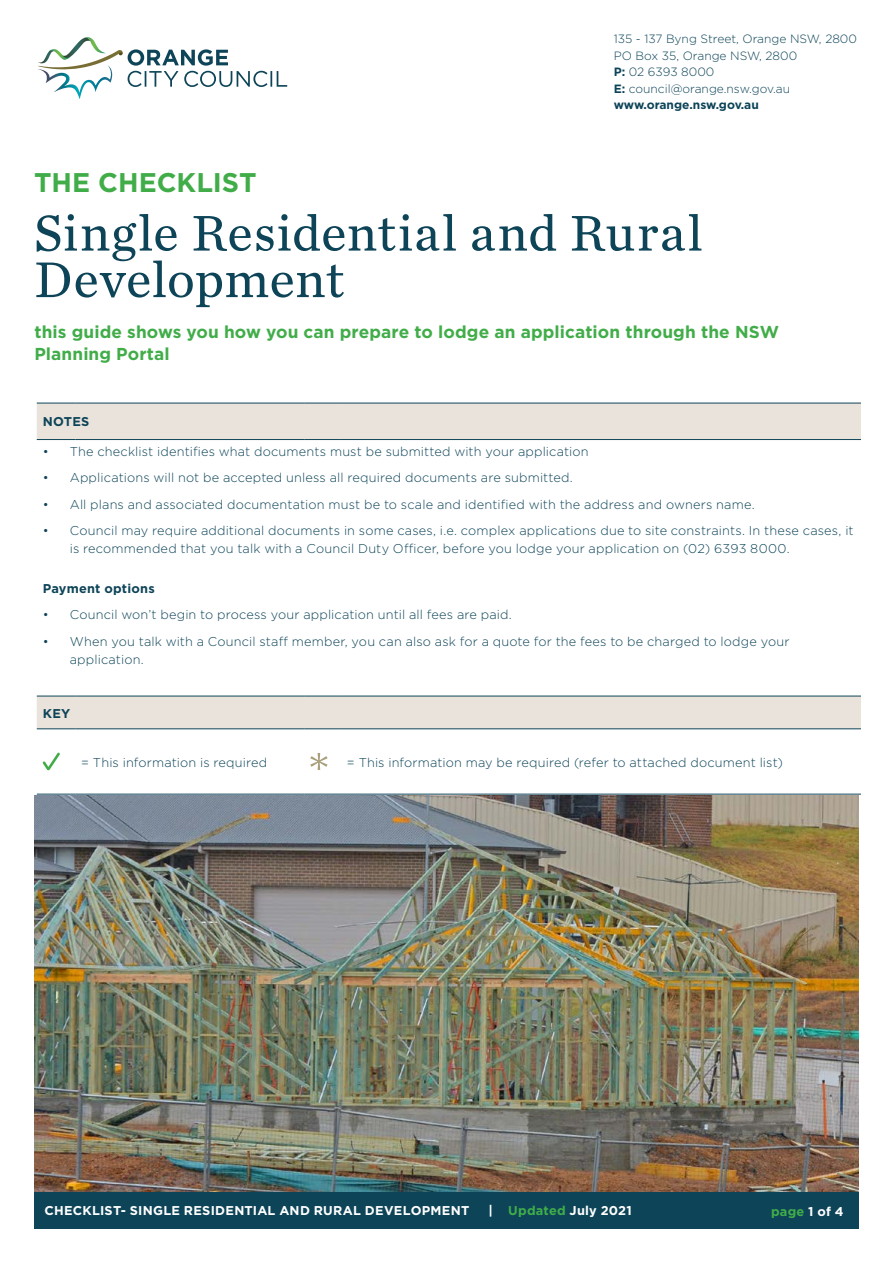
<style>
.page{position:relative;width:893px;height:1263px;background:#fff}
.page>*{position:absolute;margin:0;border:0;box-sizing:border-box;transform-origin:0 0}
.t1{font:52.5px/46.5px "Chronicle Text G2";letter-spacing:.01em;color:#0d4458}
.t2{font:700 27px "Gotham";color:#41ad49}
.t3{font:700 17.25px/22.5px "Gotham";letter-spacing:.005em;color:#41ad49}
.t4{font:300 12.75px/18px "Gotham";letter-spacing:.01em;color:#0d4458}
.t5{font:700 12.75px "Gotham";letter-spacing:.02em;color:#fff}
.t6{font:700 12.75px "Gotham";letter-spacing:.02em;color:#0d4458}
.t7{font:700 12.75px "Gotham";letter-spacing:.015em;color:#41ad49}
.t8{font:300 12px/16.5px "Gotham";color:#0d4458}
.s1{font-weight:700}
.s2{color:#41ad49}
.s3{color:#fff}
</style>
<div class="page">
<div style="left:34px;top:1191px;width:825px;height:37px;background:#0d4458"></div>
<img style="left:35px;top:795px;width:824px;height:396px">
<svg style="left:37px;top:404px;width:824px;height:324px"></svg>
<hr style="left:37px;top:403px;width:38px;height:1px;background:#0d4458">
<hr style="left:75px;top:403px;width:229px;height:1px;background:#0d4458">
<hr style="left:304px;top:403px;width:37px;height:1px;background:#0d4458">
<hr style="left:341px;top:403px;width:520px;height:1px;background:#0d4458">
<hr style="left:37px;top:439px;width:38px;height:1px;background:#0d4458">
<hr style="left:75px;top:439px;width:229px;height:1px;background:#0d4458">
<hr style="left:304px;top:439px;width:37px;height:1px;background:#0d4458">
<hr style="left:341px;top:439px;width:520px;height:1px;background:#0d4458">
<hr style="left:37px;top:696px;width:38px;height:1px;background:#0d4458">
<hr style="left:75px;top:696px;width:229px;height:1px;background:#0d4458">
<hr style="left:304px;top:696px;width:37px;height:1px;background:#0d4458">
<hr style="left:341px;top:696px;width:520px;height:1px;background:#0d4458">
<hr style="left:37px;top:728px;width:38px;height:1px;background:#0d4458">
<hr style="left:75px;top:728px;width:229px;height:1px;background:#0d4458">
<hr style="left:304px;top:728px;width:37px;height:1px;background:#0d4458">
<hr style="left:341px;top:728px;width:520px;height:1px;background:#0d4458">
<hr style="left:37px;top:794px;width:38px;height:1px;background:#0d4458">
<hr style="left:75px;top:794px;width:229px;height:1px;background:#0d4458">
<hr style="left:304px;top:794px;width:37px;height:1px;background:#0d4458">
<hr style="left:341px;top:794px;width:520px;height:1px;background:#0d4458">
<svg style="left:43px;top:752px;width:17px;height:18px"></svg>
<svg style="left:310px;top:753px;width:18px;height:17px"></svg>
<svg style="left:38px;top:37px;width:249px;height:62px"></svg>
<p class="t8" style="left:614px;top:30px;width:245px">135 - 137 Byng Street, Orange NSW, 2800<br>PO Box 35, Orange NSW, 2800<br><span class="s1">P:</span> 02 6393 8000<br><span class="s1">E:</span> council@orange.nsw.gov.au <span class="s1">www.orange.nsw.gov.au</span></p>
<h2 class="t2" style="left:34px;top:164px;width:224px">THE CHECKLIST</h2>
<h1 class="t1" style="left:34px;top:207px;width:670px">Single Residential and Rural<br>Development</h1>
<h3 class="t3" style="left:34px;top:320px;width:746px">this guide shows you how you can prepare to lodge an application through the NSW<br>Planning Portal</h3>
<p class="t6" style="left:43px;top:413px;width:48px">NOTES</p>
<p class="t4" style="left:43px;top:442px;width:547px">• The checklist identifies what documents must be submitted with your application</p>
<p class="t4" style="left:43px;top:468px;width:532px">• Applications will not be accepted unless all required documents are submitted.</p>
<p class="t4" style="left:43px;top:495px;width:713px">• All plans and associated documentation must be to scale and identified with the address and owners name.</p>
<p class="t4" style="left:70px;top:521px;width:785px;text-indent:-27px">• Council may require additional documents in some cases, i.e. complex applications due to site constraints. In these cases, it is recommended that you talk with a Council Duty Officer, before you lodge your application on (02) 6393 8000.</p>
<p class="t6" style="left:43px;top:580px;width:114px">Payment options</p>
<p class="t4" style="left:43px;top:605px;width:471px">• Council won’t begin to process your application until all fees are paid.</p>
<p class="t4" style="left:70px;top:632px;width:721px;text-indent:-27px">• When you talk with a Council staff member, you can also ask for a quote for the fees to be charged to lodge your application.</p>
<p class="t6" style="left:43px;top:705px;width:29px">KEY</p>
<p class="t4" style="left:81px;top:753px;width:188px">= This information is required</p>
<p class="t4" style="left:347px;top:753px;width:437px">= This information may be required (refer to attached document list)</p>
<p class="t5" style="left:45px;top:1202px;width:426px">CHECKLIST- SINGLE RESIDENTIAL AND RURAL DEVELOPMENT</p>
<p class="t5" style="left:488px;top:1202px;width:145px">| <span class="s2">Updated</span> July 2021</p>
<p class="t7" style="left:771px;top:1203px;width:74px">page <span class="s3">1 of 4</span></p>
</div>
